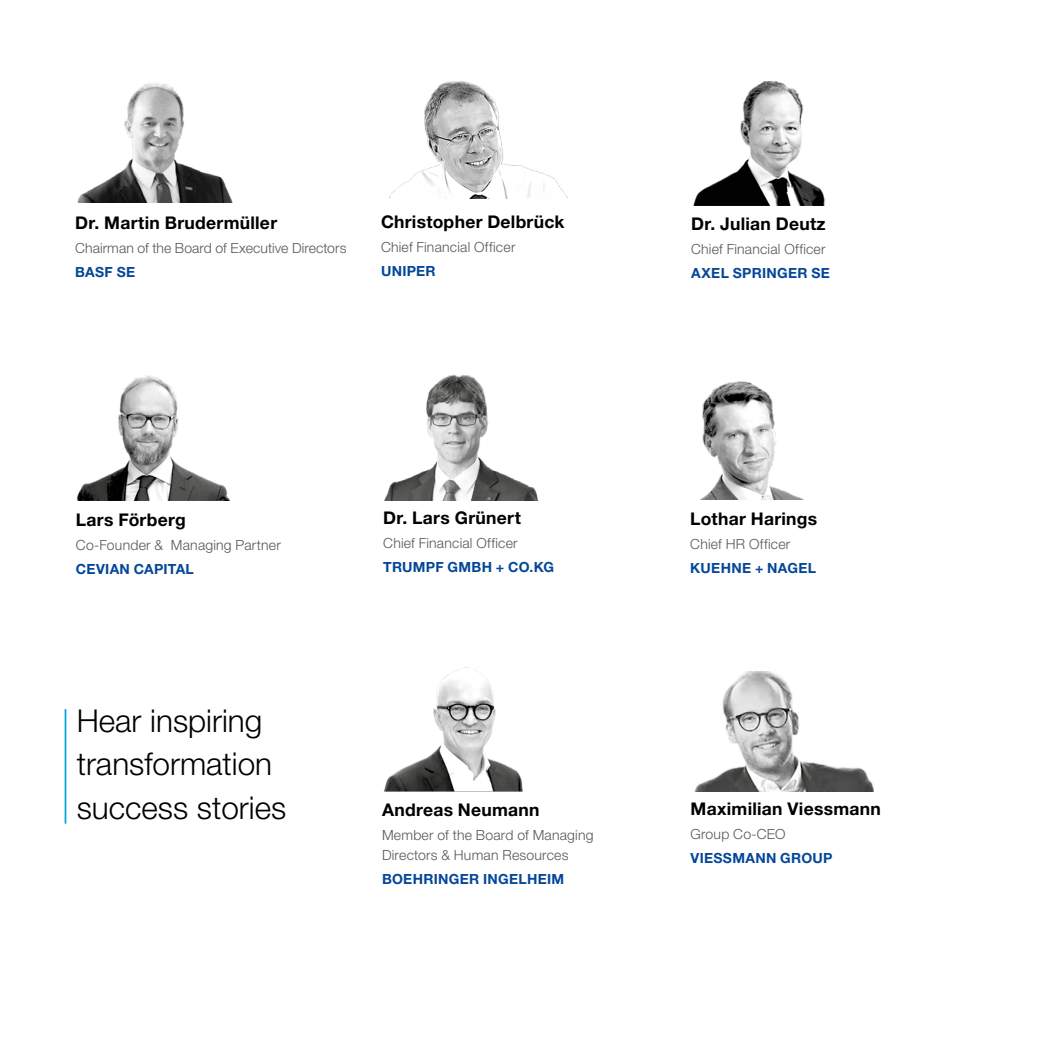
<style>
.page{position:relative;width:1042px;height:1042px;background:#fff}
.page>*{position:absolute;margin:0;border:0;box-sizing:border-box;transform-origin:0 0}
.t1{font:300 31.5px/43.8px "Helvetica Neue LT Pro";color:#000}
.t2{font:700 17.5px "Helvetica Neue LT Pro";letter-spacing:.015em;color:#000}
.t3{font:300 14px/19.2px "Helvetica Neue LT Pro";letter-spacing:.015em;color:#575756}
.t4{font:700 14px "Helvetica Neue LT Pro";letter-spacing:.02em;color:#054798}
</style>
<div class="page">
<img style="left:383px;top:667px;width:140px;height:124px">
<img style="left:700px;top:381px;width:104px;height:119px">
<img style="left:389px;top:81px;width:180px;height:118px">
<img style="left:694px;top:671px;width:179px;height:120px">
<hr style="left:65px;top:709px;width:1px;height:114px;background:#00a5df">
<img style="left:77px;top:83px;width:156px;height:119px">
<img style="left:384px;top:375px;width:155px;height:125px">
<img style="left:77px;top:375px;width:153px;height:125px">
<img style="left:693px;top:81px;width:133px;height:125px">
<p class="t2" style="left:75px;top:212px;width:203px">Dr. Martin Brudermüller</p>
<p class="t3" style="left:75px;top:238px;width:273px">Chairman of the Board of Executive Directors</p>
<p class="t4" style="left:75px;top:263px;width:61px">BASF SE</p>
<p class="t2" style="left:381px;top:211px;width:185px">Christopher Delbrück</p>
<p class="t3" style="left:381px;top:237px;width:136px">Chief Financial Officer</p>
<p class="t4" style="left:381px;top:263px;width:56px">UNIPER</p>
<p class="t2" style="left:76px;top:509px;width:111px">Lars Förberg</p>
<p class="t3" style="left:76px;top:535px;width:206px">Co-Founder &amp; Managing Partner</p>
<p class="t4" style="left:76px;top:561px;width:119px">CEVIAN CAPITAL</p>
<h1 class="t1" style="left:77px;top:698px;width:211px">Hear inspiring transformation success stories</h1>
<p class="t2" style="left:383px;top:507px;width:139px">Dr. Lars Grünert</p>
<p class="t3" style="left:383px;top:533px;width:136px">Chief Financial Officer</p>
<p class="t4" style="left:383px;top:559px;width:172px">TRUMPF GMBH + CO.KG</p>
<p class="t2" style="left:382px;top:799px;width:159px">Andreas Neumann</p>
<p class="t3" style="left:382px;top:825px;width:213px">Member of the Board of Managing<br>Directors &amp; Human Resources</p>
<p class="t4" style="left:382px;top:870px;width:184px">BOEHRINGER INGELHEIM</p>
<p class="t2" style="left:691px;top:213px;width:136px">Dr. Julian Deutz</p>
<p class="t3" style="left:691px;top:239px;width:136px">Chief Financial Officer</p>
<p class="t4" style="left:691px;top:265px;width:140px">AXEL SPRINGER SE</p>
<p class="t2" style="left:690px;top:508px;width:128px">Lothar Harings</p>
<p class="t3" style="left:690px;top:534px;width:101px">Chief HR Officer</p>
<p class="t4" style="left:690px;top:559px;width:127px">KUEHNE + NAGEL</p>
<p class="t2" style="left:690px;top:798px;width:192px">Maximilian Viessmann</p>
<p class="t3" style="left:690px;top:824px;width:97px">Group Co-CEO</p>
<p class="t4" style="left:690px;top:850px;width:144px">VIESSMANN GROUP</p>
</div>
